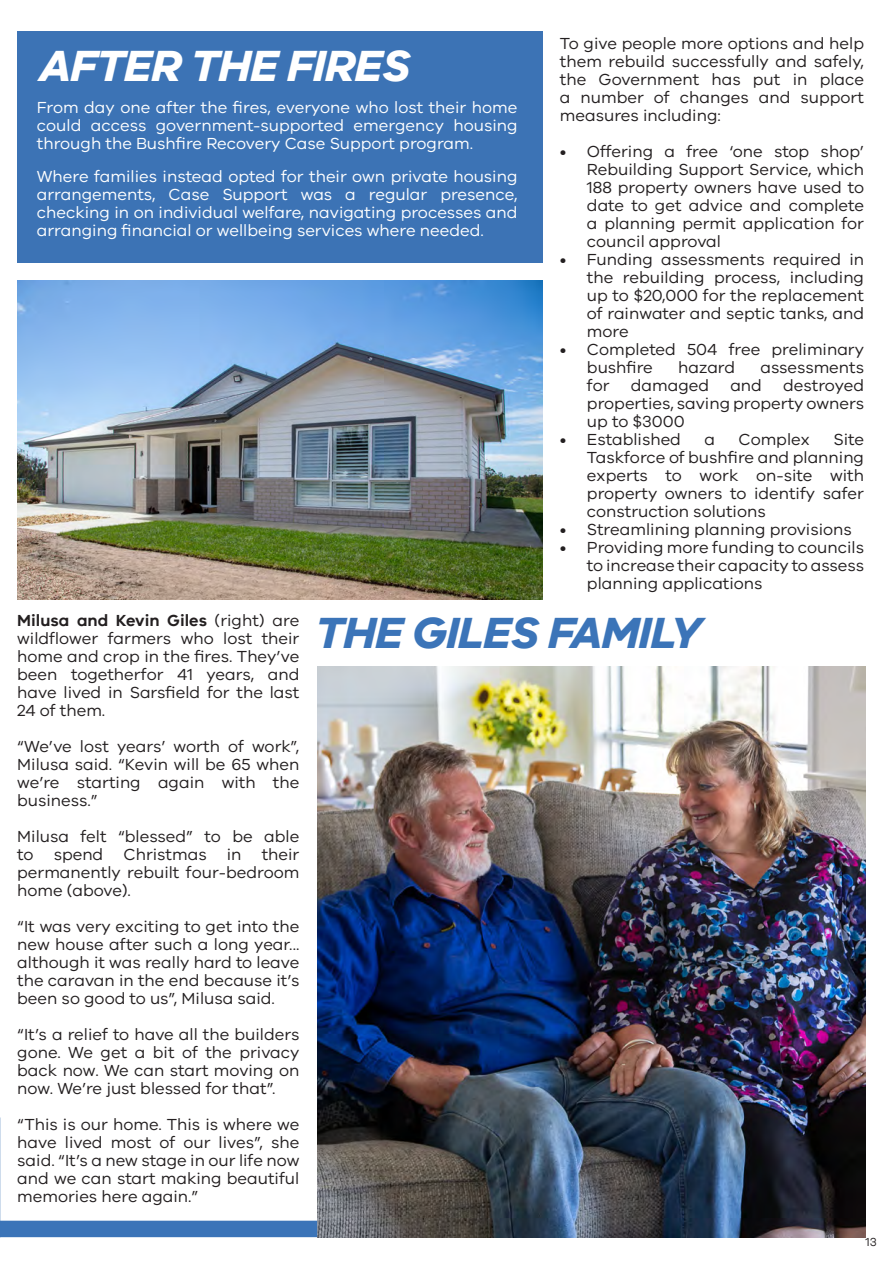
<style>
.page{position:relative;width:893px;height:1263px;background:#fff}
.page>*{position:absolute;margin:0;border:0;box-sizing:border-box;transform-origin:0 0}
.t1{font:italic 700 45px "VIC";letter-spacing:-.02em;color:#3b74b8}
.t2{font:italic 700 45px "VIC";letter-spacing:-.02em;color:#fff}
.t3{font:16.5px/18px "VIC";color:#231f20;text-align:justify}
.t4{font:16.5px/18px "VIC";color:#fff;text-align:justify}
.t5{font:12px "VIC";color:#231f20}
.s1{font-weight:600}
</style>
<div class="page">
<img style="left:317px;top:667px;width:549px;height:570px">
<div style="left:17px;top:32px;width:525px;height:231px;background:#3c73b5"></div>
<div style="left:0;top:1221px;width:317px;height:16px;background:#3b74b8"></div>
<img style="left:17px;top:280px;width:525px;height:319px">
<p class="t2" style="left:40px;top:38px;width:372px">AFTER THE FIRES</p>
<p class="t4" style="left:37px;top:98px;width:482px">From day one after the fires, everyone who lost their home could access government-supported emergency housing through the Bushfire Recovery Case Support program.</p>
<p class="t4" style="left:37px;top:167px;width:482px">Where families instead opted for their own private housing arrangements, Case Support was a regular presence, checking in on individual welfare, navigating processes and arranging financial or wellbeing services where needed.</p>
<p class="t3" style="left:560px;top:34px;width:306px">To give people more options and help them rebuild successfully and safely, the Government has put in place a number of changes and support measures including:</p>
<p class="t3" style="left:587px;top:142px;width:279px;text-indent:-27px">• Offering a free ‘one stop shop’ Rebuilding Support Service, which 188 property owners have used to date to get advice and complete a planning permit application for council approval</p>
<p class="t3" style="left:587px;top:250px;width:279px;text-indent:-27px">• Funding assessments required in the rebuilding process, including up to $20,000 for the replacement of rainwater and septic tanks, and more</p>
<p class="t3" style="left:587px;top:340px;width:279px;text-indent:-27px">• Completed 504 free preliminary bushfire</p>
<p class="t3" style="left:678px;top:358px;width:58px">hazard</p>
<p class="t3" style="left:760px;top:358px;width:105px">assessments</p>
<p class="t3" style="left:587px;top:376px;width:24px">for</p>
<p class="t3" style="left:631px;top:376px;width:80px">damaged</p>
<p class="t3" style="left:730px;top:376px;width:33px">and</p>
<p class="t3" style="left:587px;top:376px;width:279px;text-indent:196px">destroyed properties, saving property owners up to $3000</p>
<p class="t3" style="left:560px;top:430px;width:123px">• Established</p>
<p class="t3" style="left:704px;top:430px;width:12px">a</p>
<p class="t3" style="left:738px;top:430px;width:73px">Complex</p>
<p class="t3" style="left:587px;top:430px;width:279px;text-indent:246px">Site Taskforce of bushfire and planning experts to work on-site with property owners to identify safer construction solutions</p>
<p class="t3" style="left:560px;top:520px;width:293px">• Streamlining planning provisions</p>
<p class="t3" style="left:587px;top:538px;width:279px;text-indent:-27px">• Providing more funding to councils to increase their capacity to assess planning applications</p>
<p class="t3" style="left:17px;top:611px;width:284px"><span class="s1">Milusa and Kevin Giles</span> (right) are wildflower farmers who lost their home and crop in the fires. They’ve been togetherfor 41 years, and have lived in Sarsfield for the last 24 of them.</p>
<p class="t3" style="left:17px;top:737px;width:284px">“We’ve lost years’ worth of work”, Milusa said. “Kevin will be 65 when we’re starting again with the business.”</p>
<p class="t3" style="left:17px;top:827px;width:284px">Milusa felt “blessed” to be able to spend Christmas in their permanently rebuilt four-bedroom home (above).</p>
<p class="t3" style="left:17px;top:917px;width:284px">“It was very exciting to get into the new house after such a long year... although it was really hard to leave the caravan in the end because it’s been so good to us”, Milusa said.</p>
<p class="t3" style="left:17px;top:1025px;width:284px">“It’s a relief to have all the builders gone. We get a bit of the privacy back now. We can start moving on now. We’re just blessed for that”.</p>
<p class="t3" style="left:17px;top:1115px;width:284px">“This is our home. This is where we have lived most of our lives”, she said. “It’s a new stage in our life now and we can start making beautiful memories here again.”</p>
<p class="t1" style="left:316px;top:605px;width:388px">THE GILES FAMILY</p>
<p class="t5" style="left:866px;top:1234px;width:13px">13</p>
</div>
